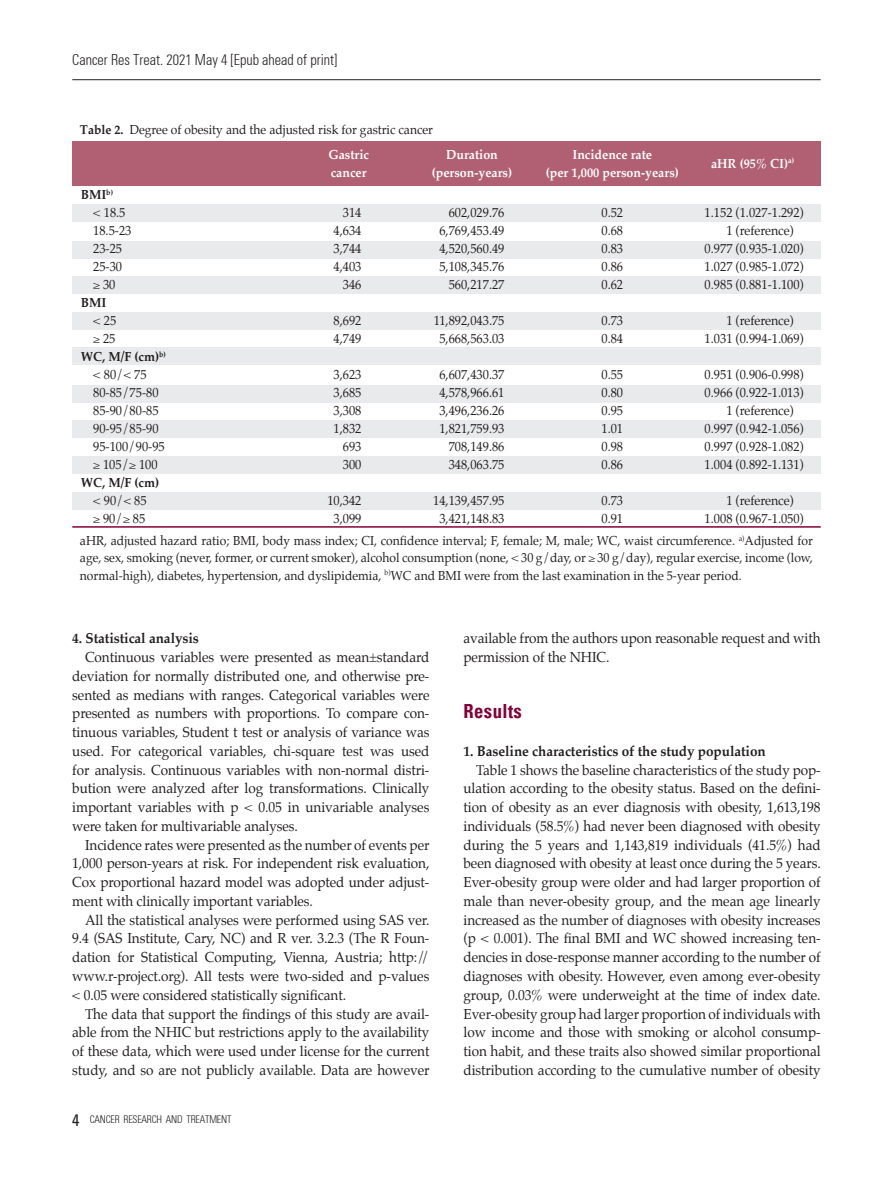
<style>
.page{position:relative;width:893px;height:1191px;background:#fff}
.page>*{position:absolute;margin:0;border:0;box-sizing:border-box;transform-origin:0 0}
.t1{font:700 condensed 19.5px "Univers";letter-spacing:.025em;color:#840037;scale:.95 1}
.t2{font:300 condensed 15px "Univers";color:#231f20;scale:.95 1}
.t3{font:14.25px/18.8px "Palatino";letter-spacing:-.005em;color:#231f20;text-align:justify;scale:.95 1}
.t4{font:700 14.25px "Palatino";letter-spacing:-.005em;color:#231f20;scale:.95 1}
.t5{font:13.05px "Palatino";color:#231f20;scale:.95 1}
.t6{font:700 13.05px "Palatino";color:#fff;scale:.95 1}
.t7{font:700 13.05px "Palatino";color:#231f20;scale:.95 1}
.t8{font:12.75px/17.2px "Palatino";color:#231f20;text-align:justify;scale:.95 1}
.t9{font:300 condensed 10.5px "Univers";letter-spacing:-.02em;color:#231f20;scale:.95 1}
.s1{font-weight:700}
.s2{font-weight:400;font-size:16.5px}
</style>
<div class="page">
<hr style="left:72px;top:79px;width:749px;height:1px;background:#231f20">
<div style="left:72px;top:142px;width:749px;height:44px;background:#b06072"></div>
<div style="left:72px;top:312px;width:749px;height:17px;background:#e9eaeb"></div>
<div style="left:72px;top:385px;width:749px;height:17px;background:#e9eaeb"></div>
<div style="left:72px;top:420px;width:749px;height:17px;background:#e9eaeb"></div>
<div style="left:72px;top:457px;width:749px;height:17px;background:#e9eaeb"></div>
<div style="left:72px;top:492px;width:749px;height:17px;background:#e9eaeb"></div>
<div style="left:72px;top:348px;width:749px;height:17px;background:#e9eaeb"></div>
<div style="left:72px;top:204px;width:749px;height:17px;background:#e9eaeb"></div>
<div style="left:72px;top:241px;width:749px;height:17px;background:#e9eaeb"></div>
<div style="left:72px;top:276px;width:749px;height:17px;background:#e9eaeb"></div>
<hr style="left:72px;top:526px;width:749px;height:1px;background:#840037">
<p class="t2" style="left:72px;top:51px;width:280px">Cancer Res Treat. 2021 May 4 [Epub ahead of print]</p>
<p class="t8" style="left:80px;top:121px;width:373px"><span class="s1">Table 2.</span> Degree of obesity and the adjusted risk for gastric cancer</p>
<p class="t6" style="left:328px;top:143px;width:44px">Gastric</p>
<p class="t6" style="left:446px;top:143px;width:56px">Duration</p>
<p class="t6" style="left:573px;top:143px;width:85px">Incidence rate</p>
<p class="t6" style="left:331px;top:161px;width:39px">cancer</p>
<p class="t6" style="left:432px;top:161px;width:86px">(person-years)</p>
<p class="t6" style="left:546px;top:161px;width:142px">(per 1,000 person-years)</p>
<p class="t6" style="left:711px;top:152px;width:89px">aHR (95% CI)<sup>a)</sup></p>
<p class="t7" style="left:81px;top:184px;width:36px">BMI<sup>b)</sup></p>
<p class="t5" style="left:93px;top:202px;width:36px">&lt; 18.5</p>
<p class="t5" style="left:343px;top:202px;width:21px">314</p>
<p class="t5" style="left:449px;top:202px;width:60px">602,029.76</p>
<p class="t5" style="left:601px;top:202px;width:24px">0.52</p>
<p class="t5" style="left:705px;top:202px;width:106px">1.152 (1.027-1.292)</p>
<p class="t5" style="left:93px;top:220px;width:42px">18.5-23</p>
<p class="t5" style="left:334px;top:220px;width:31px">4,634</p>
<p class="t5" style="left:439px;top:220px;width:70px">6,769,453.49</p>
<p class="t5" style="left:601px;top:220px;width:24px">0.68</p>
<p class="t5" style="left:726px;top:220px;width:73px">1 (reference)</p>
<p class="t5" style="left:93px;top:238px;width:32px">23-25</p>
<p class="t5" style="left:334px;top:238px;width:31px">3,744</p>
<p class="t5" style="left:439px;top:238px;width:70px">4,520,560.49</p>
<p class="t5" style="left:601px;top:238px;width:24px">0.83</p>
<p class="t5" style="left:705px;top:238px;width:106px">0.977 (0.935-1.020)</p>
<p class="t5" style="left:93px;top:256px;width:32px">25-30</p>
<p class="t5" style="left:334px;top:256px;width:31px">4,403</p>
<p class="t5" style="left:439px;top:256px;width:70px">5,108,345.76</p>
<p class="t5" style="left:601px;top:256px;width:24px">0.86</p>
<p class="t5" style="left:705px;top:256px;width:106px">1.027 (0.985-1.072)</p>
<p class="t5" style="left:93px;top:274px;width:25px">≥ 30</p>
<p class="t5" style="left:343px;top:274px;width:21px">346</p>
<p class="t5" style="left:449px;top:274px;width:60px">560,217.27</p>
<p class="t5" style="left:601px;top:274px;width:24px">0.62</p>
<p class="t5" style="left:705px;top:274px;width:106px">0.985 (0.881-1.100)</p>
<p class="t7" style="left:81px;top:292px;width:28px">BMI</p>
<p class="t5" style="left:93px;top:310px;width:26px">&lt; 25</p>
<p class="t5" style="left:334px;top:310px;width:31px">8,692</p>
<p class="t5" style="left:434px;top:310px;width:76px">11,892,043.75</p>
<p class="t5" style="left:601px;top:310px;width:24px">0.73</p>
<p class="t5" style="left:726px;top:310px;width:73px">1 (reference)</p>
<p class="t5" style="left:93px;top:328px;width:25px">≥ 25</p>
<p class="t5" style="left:334px;top:328px;width:31px">4,749</p>
<p class="t5" style="left:439px;top:328px;width:70px">5,668,563.03</p>
<p class="t5" style="left:601px;top:328px;width:24px">0.84</p>
<p class="t5" style="left:705px;top:328px;width:106px">1.031 (0.994-1.069)</p>
<p class="t7" style="left:81px;top:346px;width:91px">WC, M/F (cm)<sup>b)</sup></p>
<p class="t5" style="left:93px;top:364px;width:58px">&lt; 80/&lt; 75</p>
<p class="t5" style="left:334px;top:364px;width:31px">3,623</p>
<p class="t5" style="left:439px;top:364px;width:70px">6,607,430.37</p>
<p class="t5" style="left:601px;top:364px;width:24px">0.55</p>
<p class="t5" style="left:705px;top:364px;width:106px">0.951 (0.906-0.998)</p>
<p class="t5" style="left:93px;top:382px;width:70px">80-85/75-80</p>
<p class="t5" style="left:334px;top:382px;width:31px">3,685</p>
<p class="t5" style="left:439px;top:382px;width:70px">4,578,966.61</p>
<p class="t5" style="left:601px;top:382px;width:24px">0.80</p>
<p class="t5" style="left:705px;top:382px;width:106px">0.966 (0.922-1.013)</p>
<p class="t5" style="left:93px;top:400px;width:70px">85-90/80-85</p>
<p class="t5" style="left:334px;top:400px;width:31px">3,308</p>
<p class="t5" style="left:439px;top:400px;width:70px">3,496,236.26</p>
<p class="t5" style="left:601px;top:400px;width:24px">0.95</p>
<p class="t5" style="left:726px;top:400px;width:73px">1 (reference)</p>
<p class="t5" style="left:93px;top:418px;width:70px">90-95/85-90</p>
<p class="t5" style="left:334px;top:418px;width:31px">1,832</p>
<p class="t5" style="left:439px;top:418px;width:70px">1,821,759.93</p>
<p class="t5" style="left:601px;top:418px;width:24px">1.01</p>
<p class="t5" style="left:705px;top:418px;width:106px">0.997 (0.942-1.056)</p>
<p class="t5" style="left:93px;top:436px;width:77px">95-100/90-95</p>
<p class="t5" style="left:343px;top:436px;width:21px">693</p>
<p class="t5" style="left:449px;top:436px;width:60px">708,149.86</p>
<p class="t5" style="left:601px;top:436px;width:24px">0.98</p>
<p class="t5" style="left:705px;top:436px;width:106px">0.997 (0.928-1.082)</p>
<p class="t5" style="left:93px;top:454px;width:69px">≥ 105/≥ 100</p>
<p class="t5" style="left:343px;top:454px;width:21px">300</p>
<p class="t5" style="left:449px;top:454px;width:60px">348,063.75</p>
<p class="t5" style="left:601px;top:454px;width:24px">0.86</p>
<p class="t5" style="left:705px;top:454px;width:106px">1.004 (0.892-1.131)</p>
<p class="t7" style="left:81px;top:472px;width:84px">WC, M/F (cm)</p>
<p class="t5" style="left:93px;top:490px;width:58px">&lt; 90/&lt; 85</p>
<p class="t5" style="left:327px;top:490px;width:37px">10,342</p>
<p class="t5" style="left:433px;top:490px;width:77px">14,139,457.95</p>
<p class="t5" style="left:601px;top:490px;width:24px">0.73</p>
<p class="t5" style="left:726px;top:490px;width:73px">1 (reference)</p>
<p class="t5" style="left:93px;top:508px;width:56px">≥ 90/≥ 85</p>
<p class="t5" style="left:334px;top:508px;width:31px">3,099</p>
<p class="t5" style="left:439px;top:508px;width:70px">3,421,148.83</p>
<p class="t5" style="left:601px;top:508px;width:24px">0.91</p>
<p class="t5" style="left:705px;top:508px;width:106px">1.008 (0.967-1.050)</p>
<p class="t8" style="left:80px;top:532px;width:773px">aHR, adjusted hazard ratio; BMI, body mass index; CI, confidence interval; F, female; M, male; WC, waist circumference. <sup>a)</sup>Adjusted for age, sex, smoking (never, former, or current smoker), alcohol consumption (none, &lt; 30 g/day, or ≥ 30 g/day), regular exercise, income (low, normal-high), diabetes, hypertension, and dyslipidemia, <sup>b)</sup>WC and BMI were from the last examination in the 5-year period.</p>
<p class="t4" style="left:72px;top:626px;width:135px">4. Statistical analysis</p>
<p class="t3" style="left:72px;top:648px;width:378px;text-indent:13px">Continuous variables were presented as mean±standard deviation for normally distributed one, and otherwise pre&shy;sented as medians with ranges. Categorical variables were presented as numbers with proportions. To compare con&shy;tinuous variables, Student t test or analysis of variance was used. For categorical variables, chi-square test was used for analysis. Continuous variables with non-normal distri&shy;bution were analyzed after log transformations. Clinically important variables with p &lt; 0.05 in univariable analyses were taken for multivariable analyses.</p>
<p class="t3" style="left:72px;top:835px;width:377px;text-indent:13px">Incidence rates were presented as the number of events per 1,000 person-years at risk. For independent risk evaluation, Cox proportional hazard model was adopted under adjust&shy;ment with clinically important variables.</p>
<p class="t3" style="left:72px;top:910px;width:377px;text-indent:13px">All the statistical analyses were performed using SAS ver.<br>9.4 (SAS Institute, Cary, NC) and R ver. 3.2.3 (The R Foun&shy;dation for Statistical Computing, Vienna, Austria; http:// www.r-project.org). All tests were two-sided and p-values &lt; 0.05 were considered statistically significant.</p>
<p class="t3" style="left:72px;top:1004px;width:378px;text-indent:13px">The data that support the findings of this study are avail&shy;able from the NHIC but restrictions apply to the availability of these data, which were used under license for the current study, and so are not publicly available. Data are however</p>
<p class="t9" style="left:72px;top:1113px;width:169px"><span class="s2">4</span> CANCER RESEARCH AND TREATMENT</p>
<p class="t3" style="left:463px;top:629px;width:377px">available from the authors upon reasonable request and with permission of the NHIC.</p>
<p class="t1" style="left:463px;top:699px;width:63px">Results</p>
<p class="t4" style="left:463px;top:739px;width:320px">1. Baseline characteristics of the study population</p>
<p class="t3" style="left:463px;top:760px;width:378px;text-indent:13px">Table 1 shows the baseline characteristics of the study pop&shy;ulation according to the obesity status. Based on the defini&shy;tion of obesity as an ever diagnosis with obesity, 1,613,198 individuals (58.5%) had never been diagnosed with obesity during the 5 years and 1,143,819 individuals (41.5%) had been diagnosed with obesity at least once during the 5 years.<br>Ever-obesity group were older and had larger proportion of male than never-obesity group, and the mean age linearly increased as the number of diagnoses with obesity increases (p &lt; 0.001). The final BMI and WC showed increasing ten&shy;dencies in dose-response manner according to the number of diagnoses with obesity. However, even among ever-obesity group, 0.03% were underweight at the time of index date.<br>Ever-obesity group had larger proportion of individuals with low income and those with smoking or alcohol consump&shy;tion habit, and these traits also showed similar proportional distribution according to the cumulative number of obesity</p>
</div>
